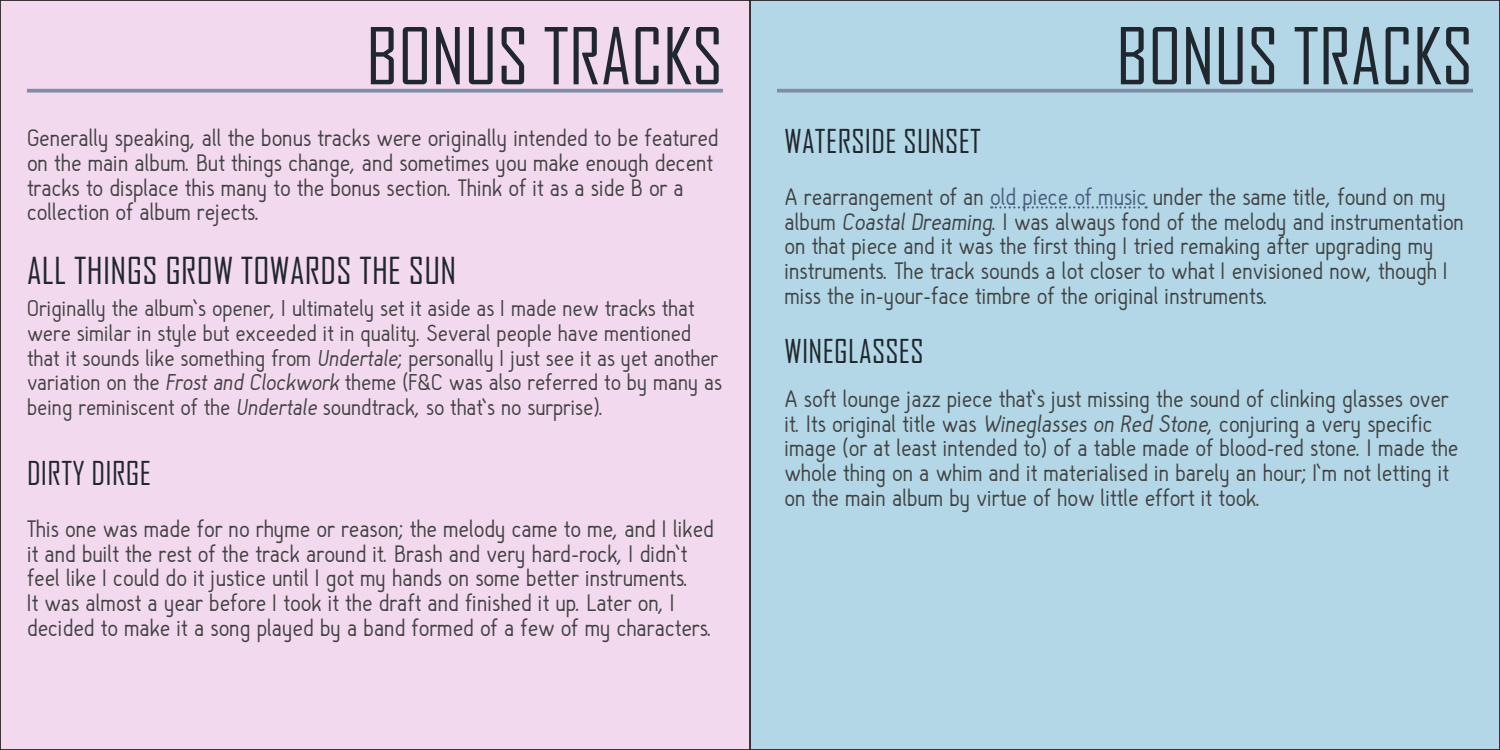
<style>
.page{position:relative;width:1500px;height:750px;background:#fff}
.page>*{position:absolute;margin:0;border:0;box-sizing:border-box;transform-origin:0 0}
.Track_title{font:75px "Agency FB";color:#21272e}
.Mini_header{font:35.62px "Agency FB";letter-spacing:.01em;color:#21272e}
.Smaller_header{font:31.5px "Agency FB";letter-spacing:.01em;color:#21272e}
.Mini_header-2{font:31.5px "Agency FB";letter-spacing:.01em;color:#21272e}
.Content{font:24.75px/24.8px "Hallo Sans";color:#414243}
.Content-2{font:23.77px/24.8px "Hallo Sans";color:#414243}
.s1{color:#495e7f}
</style>
<div class="page">
<div style="left:750px;top:0;width:750px;height:750px;background:#b3d7e6"></div>
<div style="left:0;top:0;width:750px;height:750px;background:#f3d9ee"></div>
<svg style="left:777px;top:89px;width:696px;height:4px;background:#8596ac"></svg>
<svg style="left:991px;top:206px;width:156px;height:3px"></svg>
<svg style="left:27px;top:89px;width:696px;height:4px;background:#8c96ad"></svg>
<p class="Track_title" style="left:366px;top:11px;width:358px">BONUS TRACKS</p>
<p class="Content" style="left:27px;top:126px;width:693px">Generally speaking, all the bonus tracks were originally intended to be featured on the main album. But things change, and sometimes you make enough decent tracks to displace this many to the bonus section. Think of it as a side B or a collection of album rejects.</p>
<p class="Mini_header" style="left:27px;top:249px;width:431px">ALL THINGS GROW TOWARDS THE SUN</p>
<p class="Content-2" style="left:27px;top:297px;width:697px">Originally the album’s opener, I ultimately set it aside as I made new tracks that were similar in style but exceeded it in quality. Several people have mentioned that it sounds like something from Undertale; personally I just see it as yet another variation on the Frost and Clockwork theme (F&amp;C was also referred to by many as being reminiscent of the Undertale soundtrack, so that’s no surprise).</p>
<p class="Smaller_header" style="left:27px;top:454px;width:125px">DIRTY DIRGE</p>
<p class="Content" style="left:27px;top:517px;width:688px">This one was made for no rhyme or reason; the melody came to me, and I liked it and built the rest of the track around it. Brash and very hard-rock, I didn’t feel like I could do it justice until I got my hands on some better instruments.<br>It was almost a year before I took it the draft and finished it up. Later on, I decided to make it a song played by a band formed of a few of my characters.</p>
<p class="Track_title" style="left:1116px;top:11px;width:358px">BONUS TRACKS</p>
<p class="Smaller_header" style="left:784px;top:122px;width:198px">WATERSIDE SUNSET</p>
<p class="Content" style="left:784px;top:185px;width:681px">A rearrangement of an <span class="s1">old piece of music</span> under the same title, found on my album Coastal Dreaming. I was always fond of the melody and instrumentation on that piece and it was the first thing I tried remaking after upgrading my instruments. The track sounds a lot closer to what I envisioned now, though I miss the in-your-face timbre of the original instruments.</p>
<p class="Mini_header-2" style="left:784px;top:332px;width:141px">WINEGLASSES</p>
<p class="Content" style="left:784px;top:387px;width:675px">A soft lounge jazz piece that’s just missing the sound of clinking glasses over it. Its original title was Wineglasses on Red Stone, conjuring a very specific image (or at least intended to) of a table made of blood-red stone. I made the whole thing on a whim and it materialised in barely an hour; I’m not letting it on the main album by virtue of how little effort it took.</p>
</div>
